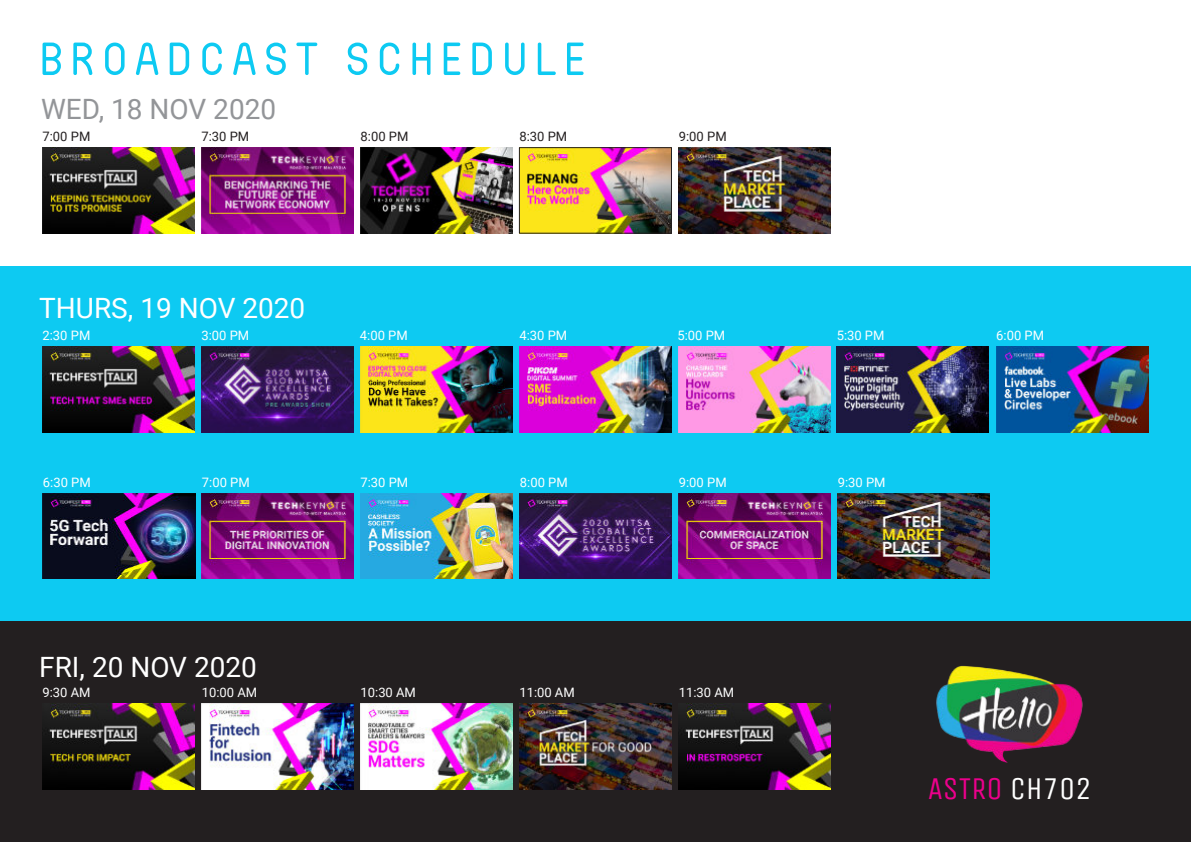
<style>
.page{position:relative;width:1191px;height:842px;background:#fff}
.page>*{position:absolute;margin:0;border:0;box-sizing:border-box;transform-origin:0 0}
.t1{font:31.8px "Unica One";color:#ec008c}
.t2{font:28px "Roboto";color:#fff}
.t3{font:28px "Roboto";color:#939598}
.t4{font:13px "Roboto";color:#fff}
.t5{font:13px "Roboto";color:#231f20}
.s1{color:#fff}
</style>
<div class="page">
<div style="left:0;top:266px;width:1191px;height:363px;background:#0dcaf2"></div>
<div style="left:0;top:621px;width:1191px;height:221px;background:#231f20"></div>
<img style="left:43px;top:493px;width:152px;height:86px">
<img style="left:678px;top:704px;width:152px;height:85px">
<img style="left:43px;top:148px;width:152px;height:85px">
<img style="left:201px;top:148px;width:152px;height:85px">
<img style="left:360px;top:148px;width:152px;height:85px">
<img style="left:521px;top:149px;width:149px;height:82px">
<div style="left:519px;top:147px;width:153px;height:86px;border:1px solid #231f20"></div>
<img style="left:678px;top:148px;width:152px;height:85px">
<img style="left:43px;top:347px;width:152px;height:85px">
<img style="left:201px;top:347px;width:152px;height:85px">
<img style="left:360px;top:347px;width:152px;height:85px">
<img style="left:519px;top:347px;width:152px;height:85px">
<img style="left:678px;top:347px;width:152px;height:85px">
<img style="left:996px;top:347px;width:152px;height:85px">
<img style="left:202px;top:493px;width:152px;height:86px">
<img style="left:360px;top:493px;width:152px;height:86px">
<img style="left:519px;top:493px;width:152px;height:86px">
<img style="left:678px;top:493px;width:152px;height:86px">
<img style="left:837px;top:493px;width:152px;height:86px">
<img style="left:43px;top:704px;width:152px;height:85px">
<img style="left:202px;top:704px;width:152px;height:85px">
<img style="left:360px;top:704px;width:152px;height:85px">
<img style="left:519px;top:704px;width:152px;height:85px">
<svg style="left:43px;top:43px;width:18px;height:32px"></svg>
<svg style="left:73px;top:43px;width:19px;height:32px"></svg>
<svg style="left:105px;top:43px;width:20px;height:32px"></svg>
<svg style="left:136px;top:43px;width:22px;height:32px"></svg>
<svg style="left:170px;top:43px;width:19px;height:32px"></svg>
<svg style="left:202px;top:43px;width:20px;height:32px"></svg>
<svg style="left:233px;top:43px;width:23px;height:32px"></svg>
<svg style="left:266px;top:43px;width:20px;height:32px"></svg>
<svg style="left:296px;top:43px;width:21px;height:32px"></svg>
<svg style="left:348px;top:43px;width:19px;height:32px"></svg>
<svg style="left:380px;top:43px;width:19px;height:32px"></svg>
<svg style="left:412px;top:43px;width:18px;height:32px"></svg>
<svg style="left:444px;top:43px;width:16px;height:32px"></svg>
<svg style="left:472px;top:43px;width:20px;height:32px"></svg>
<svg style="left:505px;top:43px;width:19px;height:32px"></svg>
<svg style="left:538px;top:43px;width:18px;height:32px"></svg>
<svg style="left:567px;top:43px;width:16px;height:32px"></svg>
<img style="left:836px;top:347px;width:153px;height:85px">
<img style="left:936px;top:665px;width:147px;height:98px">
<h2 class="t3" style="left:41px;top:98px;width:237px">WED, 18 NOV 2020</h2>
<p class="t5" style="left:43px;top:131px;width:49px">7:00 PM</p>
<p class="t5" style="left:201px;top:131px;width:49px">7:30 PM</p>
<p class="t5" style="left:360px;top:131px;width:49px">8:00 PM</p>
<p class="t5" style="left:519px;top:131px;width:49px">8:30 PM</p>
<p class="t5" style="left:679px;top:131px;width:49px">9:00 PM</p>
<h2 class="t2" style="left:39px;top:297px;width:268px">THURS, 19 NOV 2020</h2>
<p class="t4" style="left:43px;top:330px;width:49px">2:30 PM</p>
<p class="t4" style="left:201px;top:330px;width:49px">3:00 PM</p>
<p class="t4" style="left:360px;top:330px;width:49px">4:00 PM</p>
<p class="t4" style="left:519px;top:330px;width:49px">4:30 PM</p>
<p class="t4" style="left:677px;top:330px;width:49px">5:00 PM</p>
<p class="t4" style="left:836px;top:330px;width:49px">5:30 PM</p>
<p class="t4" style="left:996px;top:330px;width:49px">6:00 PM</p>
<p class="t4" style="left:43px;top:477px;width:49px">6:30 PM</p>
<p class="t4" style="left:202px;top:477px;width:49px">7:00 PM</p>
<p class="t4" style="left:360px;top:477px;width:49px">7:30 PM</p>
<p class="t4" style="left:520px;top:477px;width:49px">8:00 PM</p>
<p class="t4" style="left:679px;top:477px;width:49px">9:00 PM</p>
<p class="t4" style="left:838px;top:477px;width:49px">9:30 PM</p>
<h2 class="t2" style="left:39px;top:656px;width:219px">FRI, 20 NOV 2020</h2>
<p class="t4" style="left:43px;top:688px;width:50px">9:30 AM</p>
<p class="t4" style="left:202px;top:688px;width:57px">10:00 AM</p>
<p class="t4" style="left:360px;top:688px;width:57px">10:30 AM</p>
<p class="t4" style="left:519px;top:688px;width:57px">11:00 AM</p>
<p class="t4" style="left:679px;top:688px;width:57px">11:30 AM</p>
<h1 class="t1" style="left:927px;top:769px;width:165px">ASTRO <span class="s1">CH702</span></h1>
</div>
